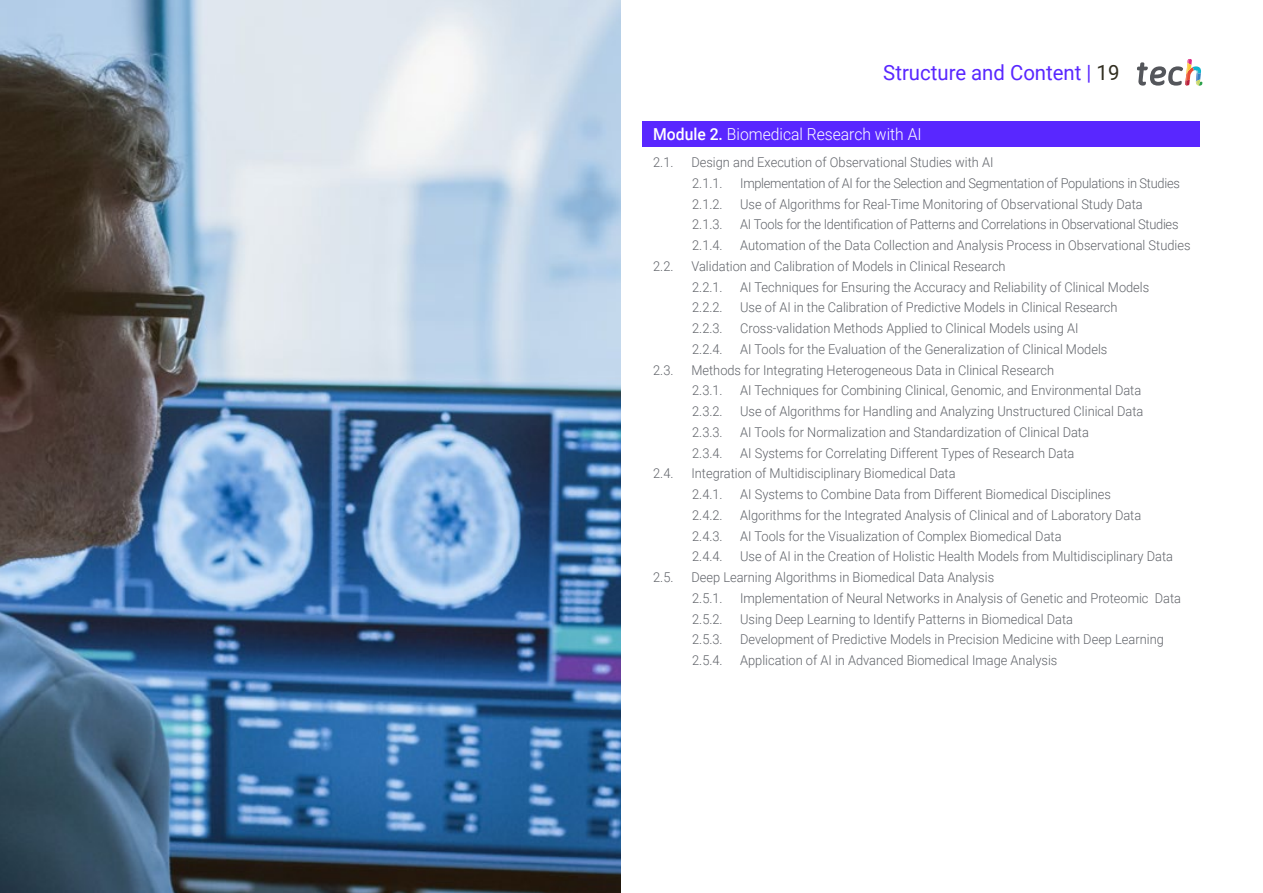
<style>
.page{position:relative;width:1263px;height:893px;background:#fff}
.page>*{position:absolute;margin:0;border:0;box-sizing:border-box;transform-origin:0 0}
.t1{font:21px "Roboto";color:#5927ff}
.t2{font:300 16.5px "Roboto";color:#fff;scale:.95 1}
.t3{font:300 13.5px/20.7px "Roboto";color:#61646a;scale:.95 1}
.t4{font:300 13.5px "Roboto";letter-spacing:-.02em;color:#61646a;scale:.95 1}
.s1{color:#312e20}
.s2{font-weight:500}
</style>
<div class="page">
<img style="left:0;top:0;width:621px;height:893px">
<div style="left:642px;top:121px;width:557px;height:25px;background:#5927ff"></div>
<svg style="left:1137px;top:59px;width:65px;height:27px"></svg>
<h1 class="t1" style="left:883px;top:57px;width:238px">Structure and Content | <span class="s1">19</span></h1>
<p class="t2" style="left:653px;top:123px;width:284px"><span class="s2">Module 2.</span> Biomedical Research with AI</p>
<p class="t3" style="left:653px;top:151px;width:23px">2.1.</p>
<p class="t3" style="left:691px;top:151px;width:319px">Design and Execution of Observational Studies with AI<br>2.1.1.</p>
<p class="t4" style="left:740px;top:174px;width:464px">Implementation of AI for the Selection and Segmentation of Populations in Studies</p>
<p class="t3" style="left:692px;top:193px;width:34px">2.1.2.</p>
<p class="t3" style="left:740px;top:193px;width:425px">Use of Algorithms for Real-Time Monitoring of Observational Study Data</p>
<p class="t3" style="left:692px;top:214px;width:34px">2.1.3.</p>
<p class="t4" style="left:740px;top:215px;width:463px">AI Tools for the Identification of Patterns and Correlations in Observational Studies</p>
<p class="t3" style="left:692px;top:234px;width:34px">2.1.4.</p>
<p class="t3" style="left:740px;top:234px;width:475px">Automation of the Data Collection and Analysis Process in Observational Studies</p>
<p class="t3" style="left:653px;top:255px;width:23px">2.2.</p>
<p class="t3" style="left:691px;top:255px;width:332px">Validation and Calibration of Models in Clinical Research<br>2.2.1.</p>
<p class="t3" style="left:740px;top:276px;width:432px">AI Techniques for Ensuring the Accuracy and Reliability of Clinical Models</p>
<p class="t3" style="left:692px;top:297px;width:34px">2.2.2.</p>
<p class="t3" style="left:740px;top:297px;width:399px">Use of AI in the Calibration of Predictive Models in Clinical Research</p>
<p class="t3" style="left:692px;top:317px;width:34px">2.2.3.</p>
<p class="t3" style="left:740px;top:317px;width:358px">Cross-validation Methods Applied to Clinical Models using AI</p>
<p class="t3" style="left:692px;top:338px;width:34px">2.2.4.</p>
<p class="t3" style="left:740px;top:338px;width:388px">AI Tools for the Evaluation of the Generalization of Clinical Models</p>
<p class="t3" style="left:653px;top:359px;width:23px">2.3.</p>
<p class="t3" style="left:691px;top:359px;width:383px">Methods for Integrating Heterogeneous Data in Clinical Research<br>2.3.1.</p>
<p class="t3" style="left:740px;top:380px;width:424px">AI Techniques for Combining Clinical, Genomic, and Environmental Data</p>
<p class="t3" style="left:692px;top:400px;width:34px">2.3.2.</p>
<p class="t3" style="left:740px;top:400px;width:426px">Use of Algorithms for Handling and Analyzing Unstructured Clinical Data</p>
<p class="t3" style="left:692px;top:421px;width:34px">2.3.3.</p>
<p class="t3" style="left:740px;top:421px;width:369px">AI Tools for Normalization and Standardization of Clinical Data</p>
<p class="t3" style="left:692px;top:442px;width:34px">2.3.4.</p>
<p class="t3" style="left:740px;top:442px;width:353px">AI Systems for Correlating Different Types of Research Data</p>
<p class="t3" style="left:653px;top:463px;width:23px">2.4.</p>
<p class="t3" style="left:691px;top:463px;width:280px">Integration of Multidisciplinary Biomedical Data<br>2.4.1.</p>
<p class="t3" style="left:740px;top:483px;width:392px">AI Systems to Combine Data from Different Biomedical Disciplines</p>
<p class="t3" style="left:692px;top:504px;width:34px">2.4.2.</p>
<p class="t3" style="left:740px;top:504px;width:424px">Algorithms for the Integrated Analysis of Clinical and of Laboratory Data</p>
<p class="t3" style="left:692px;top:525px;width:34px">2.4.3.</p>
<p class="t3" style="left:740px;top:525px;width:340px">AI Tools for the Visualization of Complex Biomedical Data</p>
<p class="t3" style="left:692px;top:546px;width:34px">2.4.4.</p>
<p class="t3" style="left:740px;top:546px;width:457px">Use of AI in the Creation of Holistic Health Models from Multidisciplinary Data</p>
<p class="t3" style="left:653px;top:566px;width:23px">2.5.</p>
<p class="t3" style="left:691px;top:566px;width:320px">Deep Learning Algorithms in Biomedical Data Analysis<br>2.5.1.</p>
<p class="t3" style="left:740px;top:587px;width:466px">Implementation of Neural Networks in Analysis of Genetic and Proteomic Data</p>
<p class="t3" style="left:692px;top:608px;width:34px">2.5.2.</p>
<p class="t3" style="left:740px;top:608px;width:352px">Using Deep Learning to Identify Patterns in Biomedical Data</p>
<p class="t3" style="left:692px;top:629px;width:34px">2.5.3.</p>
<p class="t3" style="left:740px;top:629px;width:447px">Development of Predictive Models in Precision Medicine with Deep Learning</p>
<p class="t3" style="left:692px;top:649px;width:34px">2.5.4.</p>
<p class="t3" style="left:740px;top:649px;width:335px">Application of AI in Advanced Biomedical Image Analysis</p>
</div>
